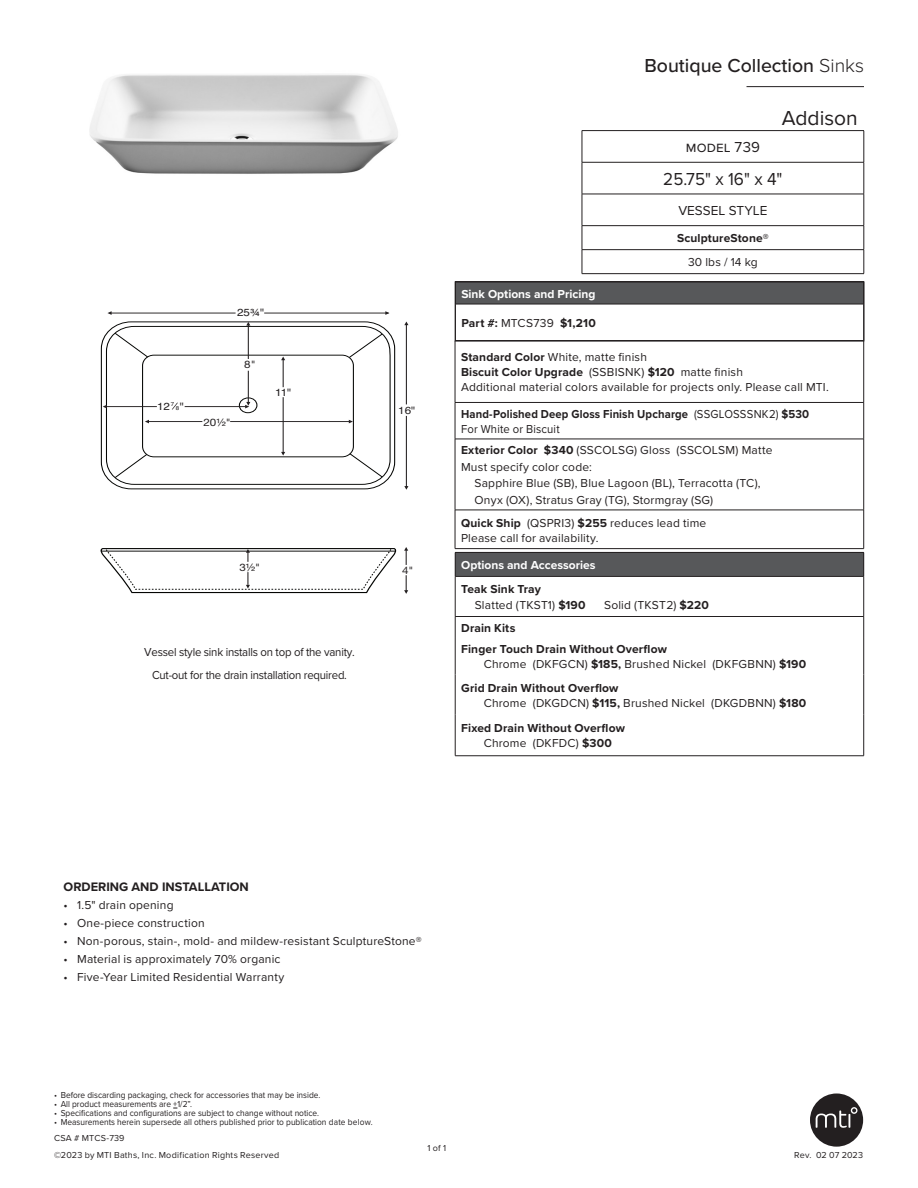
<style>
.page{position:relative;width:918px;height:1188px;background:#fff}
.page>*{position:absolute;margin:0;border:0;box-sizing:border-box;transform-origin:0 0}
.t1{font:21px "Proxima Nova";color:#231f20}
.t2{font:500 19.5px "Proxima Nova";color:#231f20}
.t3{font:18px "Proxima Nova";color:#231f20;scale:.95 1}
._2p_Model_Dims{font:15px "Proxima Nova";letter-spacing:.01em;color:#231f20}
.t4{font:13.5px "Proxima Nova";color:#231f20}
.t5{font:700 12.75px "Proxima Nova";color:#231f20}
.t6{font:12px/16.5px "Proxima Nova";letter-spacing:.015em;color:#231f20}
.t7{font:700 12px "Proxima Nova";letter-spacing:.01em;color:#231f20}
.t8{font:12px "Proxima Nova";letter-spacing:-.02em;color:#231f20;scale:.95 1}
.t9{font:700 12px "Proxima Nova";letter-spacing:.01em;color:#231f20;scale:.94 1}
.t10{font:700 12px "Proxima Nova";color:#fff}
.t11{font:12px "Proxima Nova";letter-spacing:.015em;color:#231f20;scale:.94 1}
.t12{font:10.35px "Helvetica";color:#231f20;scale:1.13 1}
.t13{font:10.35px "Helvetica Neue";color:#231f20;scale:1.13 1}
.t14{font:10.35px "Helvetica Neue";color:#262223;scale:1.13 1}
.t15{font:9px "Proxima Nova";color:#231f20;scale:.93 1}
.t16{font:9px "Proxima Nova";letter-spacing:.025em;color:#231f20}
.t17{font:9px "Proxima Nova";color:#231f20}
.t18{font:5.55px "Helvetica";color:#201d1e;scale:1.13 1}
.s1{font-weight:300}
.s2{font-weight:400}
.s3{font-weight:700}
</style>
<div class="page">
<hr style="left:747px;top:86px;width:117px;height:1px;background:#231f20">
<div style="left:810px;top:1094px;width:53px;height:53px;background:#231f20;border-radius:50%"></div>
<svg style="left:816px;top:1107px;width:42px;height:21px"></svg>
<hr style="left:455px;top:341px;width:1px;height:61px;background:#231f20">
<hr style="left:863px;top:341px;width:1px;height:61px;background:#231f20">
<hr style="left:455px;top:402px;width:409px;height:1px;background:#231f20">
<hr style="left:455px;top:403px;width:1px;height:36px;background:#231f20">
<hr style="left:863px;top:403px;width:1px;height:36px;background:#231f20">
<hr style="left:455px;top:439px;width:409px;height:1px;background:#231f20">
<hr style="left:455px;top:439px;width:1px;height:71px;background:#231f20">
<hr style="left:863px;top:439px;width:1px;height:71px;background:#231f20">
<hr style="left:455px;top:510px;width:409px;height:1px;background:#231f20">
<hr style="left:455px;top:510px;width:1px;height:39px;background:#231f20">
<hr style="left:863px;top:510px;width:1px;height:39px;background:#231f20">
<hr style="left:455px;top:548px;width:409px;height:1px;background:#231f20">
<div style="left:455px;top:552px;width:409px;height:24px;background:#57585a"></div>
<svg style="left:455px;top:617px;width:1px;height:21px"></svg>
<svg style="left:863px;top:617px;width:1px;height:21px"></svg>
<hr style="left:455px;top:638px;width:1px;height:36px;background:#231f20">
<hr style="left:863px;top:638px;width:1px;height:36px;background:#231f20">
<hr style="left:455px;top:674px;width:1px;height:40px;background:#231f20">
<hr style="left:863px;top:674px;width:1px;height:40px;background:#231f20">
<hr style="left:455px;top:714px;width:1px;height:42px;background:#231f20">
<hr style="left:863px;top:714px;width:1px;height:42px;background:#231f20">
<hr style="left:455px;top:755px;width:409px;height:1px;background:#231f20">
<hr style="left:455px;top:576px;width:409px;height:1px;background:#231f20">
<hr style="left:455px;top:577px;width:1px;height:39px;background:#231f20">
<hr style="left:863px;top:577px;width:1px;height:39px;background:#231f20">
<hr style="left:455px;top:616px;width:409px;height:1px;background:#231f20">
<hr style="left:455px;top:552px;width:409px;height:1px;background:#231f20">
<svg style="left:455px;top:553px;width:1px;height:23px"></svg>
<svg style="left:863px;top:553px;width:1px;height:23px"></svg>
<div style="left:455px;top:282px;width:409px;height:22px;background:#57585a"></div>
<hr style="left:455px;top:304px;width:409px;height:1px;background:#231f20">
<div style="left:455px;top:282px;width:409px;height:59px;border:1px solid #231f20"></div>
<svg style="left:101px;top:321px;width:294px;height:169px"></svg>
<hr style="left:264px;top:313px;width:124px;height:1px;background:#231f20">
<hr style="left:110px;top:313px;width:126px;height:1px;background:#231f20">
<svg style="left:107px;top:311px;width:5px;height:4px"></svg>
<hr style="left:406px;top:416px;width:1px;height:71px;background:#231f20">
<hr style="left:406px;top:325px;width:1px;height:79px;background:#231f20">
<svg style="left:404px;top:575px;width:4px;height:19px"></svg>
<svg style="left:404px;top:547px;width:4px;height:18px"></svg>
<svg style="left:100px;top:548px;width:297px;height:46px"></svg>
<hr style="left:248px;top:324px;width:1px;height:35px;background:#231f20">
<svg style="left:246px;top:322px;width:4px;height:4px"></svg>
<hr style="left:106px;top:406px;width:51px;height:1px;background:#231f20">
<svg style="left:115px;top:333px;width:268px;height:145px"></svg>
<img style="left:89px;top:74px;width:309px;height:100px">
<hr style="left:582px;top:131px;width:1px;height:31px;background:#231f20">
<hr style="left:864px;top:131px;width:1px;height:31px;background:#231f20">
<hr style="left:582px;top:162px;width:282px;height:1px;background:#231f20">
<hr style="left:582px;top:162px;width:1px;height:32px;background:#231f20">
<hr style="left:864px;top:162px;width:1px;height:32px;background:#231f20">
<hr style="left:582px;top:194px;width:282px;height:1px;background:#231f20">
<hr style="left:582px;top:194px;width:1px;height:31px;background:#231f20">
<hr style="left:864px;top:194px;width:1px;height:31px;background:#231f20">
<hr style="left:582px;top:225px;width:282px;height:1px;background:#231f20">
<hr style="left:582px;top:249px;width:282px;height:1px;background:#231f20">
<svg style="left:582px;top:226px;width:1px;height:47px"></svg>
<svg style="left:864px;top:226px;width:1px;height:47px"></svg>
<hr style="left:582px;top:273px;width:282px;height:1px;background:#231f20">
<hr style="left:582px;top:130px;width:282px;height:1px;background:#231f20">
<p class="t12" style="left:237px;top:305px;width:26px">25¾"</p>
<p class="t14" style="left:244px;top:357px;width:12px">8"</p>
<p class="t12" style="left:275px;top:384px;width:16px">11"</p>
<p class="t12" style="left:157px;top:398px;width:25px">12 "</p>
<p class="t18" style="left:171px;top:400px;width:5px">7</p>
<p class="t18" style="left:176px;top:403px;width:5px">8</p>
<p class="t12" style="left:398px;top:402px;width:17px">16"</p>
<p class="t13" style="left:203px;top:415px;width:26px">20½"</p>
<p class="t13" style="left:239px;top:560px;width:20px">3½"</p>
<p class="t8" style="left:144px;top:643px;width:223px">Vessel style sink installs on top of the vanity.</p>
<p class="t8" style="left:152px;top:667px;width:207px">Cut-out for the drain installation required.</p>
<p class="t14" style="left:402px;top:563px;width:12px">4"</p>
<h2 class="t2" style="left:644px;top:51px;width:221px">Boutique Collection <span class="s1">Sinks</span></h2>
<p class="t1" style="left:782px;top:102px;width:78px">Addison</p>
<p class="t10" style="left:461px;top:285px;width:136px">Sink Options and Pricing</p>
<p class="t7" style="left:461px;top:314px;width:136px">Part #: <span class="s2">MTCS739</span> $1,210</p>
<p class="_2p_Model_Dims" style="left:686px;top:136px;width:76px">model 739</p>
<p class="t3" style="left:663px;top:166px;width:127px">25.75" x 16" x 4"</p>
<p class="t4" style="left:678px;top:201px;width:90px">VESSEL STYLE</p>
<p class="t7" style="left:677px;top:229px;width:93px">SculptureStone®</p>
<p class="t6" style="left:688px;top:254px;width:71px">30 lbs / 14 kg</p>
<p class="t6" style="left:461px;top:349px;width:188px"><span class="s3">Standard Color</span> White, matte finish</p>
<p class="t7" style="left:461px;top:363px;width:284px">Biscuit Color Upgrade <span class="s2">(SSBISNK)</span> $120 <span class="s2">matte finish</span></p>
<p class="t6" style="left:461px;top:379px;width:369px">Additional material colors available for projects only. Please call MTI.</p>
<p class="t9" style="left:461px;top:405px;width:372px">Hand-Polished Deep Gloss Finish Upcharge <span class="s2">(SSGLOSSSNK2)</span> $530</p>
<p class="t11" style="left:461px;top:420px;width:106px">For White or Biscuit</p>
<p class="t6" style="left:461px;top:442px;width:313px"><span class="s3">Exterior Color $340</span> (SSCOLSG) Gloss (SSCOLSM) Matte<br>Must specify color code:</p>
<p class="t6" style="left:475px;top:475px;width:288px">Sapphire Blue (SB), Blue Lagoon (BL), Terracotta (TC),<br>Onyx (OX), Stratus Gray (TG), Stormgray (SG)</p>
<p class="t6" style="left:461px;top:514px;width:247px"><span class="s3">Quick Ship</span> (QSPRI3) <span class="s3">$255</span> reduces lead time</p>
<p class="t6" style="left:461px;top:529px;width:139px">Please call for availability.</p>
<p class="t10" style="left:461px;top:556px;width:136px">Options and Accessories</p>
<p class="t7" style="left:461px;top:580px;width:81px">Teak Sink Tray</p>
<p class="t6" style="left:475px;top:597px;width:112px">Slatted (TKST1) <span class="s3">$190</span></p>
<p class="t6" style="left:604px;top:597px;width:106px">Solid (TKST2) <span class="s3">$220</span></p>
<p class="t7" style="left:461px;top:619px;width:56px">Drain Kits</p>
<p class="t7" style="left:461px;top:641px;width:207px">Finger Touch Drain Without Overflow</p>
<p class="t6" style="left:484px;top:656px;width:324px">Chrome (DKFGCN) <span class="s3">$185,</span> Brushed Nickel (DKFGBNN) <span class="s3">$190</span></p>
<p class="t7" style="left:461px;top:679px;width:159px">Grid Drain Without Overflow</p>
<p class="t6" style="left:484px;top:694px;width:324px">Chrome (DKGDCN) <span class="s3">$115,</span> Brushed Nickel (DKGDBNN) <span class="s3">$180</span></p>
<p class="t7" style="left:461px;top:719px;width:165px">Fixed Drain Without Overflow</p>
<p class="t6" style="left:484px;top:734px;width:130px">Chrome (DKFDC) <span class="s3">$300</span></p>
<p class="t5" style="left:64px;top:877px;width:187px">ORDERING AND INSTALLATION</p>
<p class="t6" style="left:64px;top:896px;width:111px">• 1.5" drain opening</p>
<p class="t6" style="left:64px;top:914px;width:143px">• One-piece construction</p>
<p class="t6" style="left:64px;top:932px;width:360px">• Non-porous, stain-, mold- and mildew-resistant SculptureStone®</p>
<p class="t6" style="left:64px;top:950px;width:218px">• Material is approximately 70% organic</p>
<p class="t6" style="left:64px;top:968px;width:222px">• Five-Year Limited Residential Warranty</p>
<p class="t15" style="left:54px;top:1088px;width:288px">• Before discarding packaging, check for accessories that may be inside.</p>
<p class="t15" style="left:54px;top:1097px;width:150px">• All product measurements are +1/2”.</p>
<p class="t15" style="left:54px;top:1106px;width:287px">• Specifications and configurations are subject to change without notice.</p>
<p class="t15" style="left:54px;top:1115px;width:344px">• Measurements herein supersede all others published prior to publication date below.</p>
<p class="t16" style="left:54px;top:1131px;width:72px">CSA # MTCS-739</p>
<p class="t16" style="left:54px;top:1148px;width:227px">©2023 by MTI Baths, Inc. Modification Rights Reserved</p>
<p class="t17" style="left:428px;top:1142px;width:20px">1 of 1</p>
<p class="t17" style="left:794px;top:1148px;width:70px">Rev. 02 07 2023</p>
</div>
